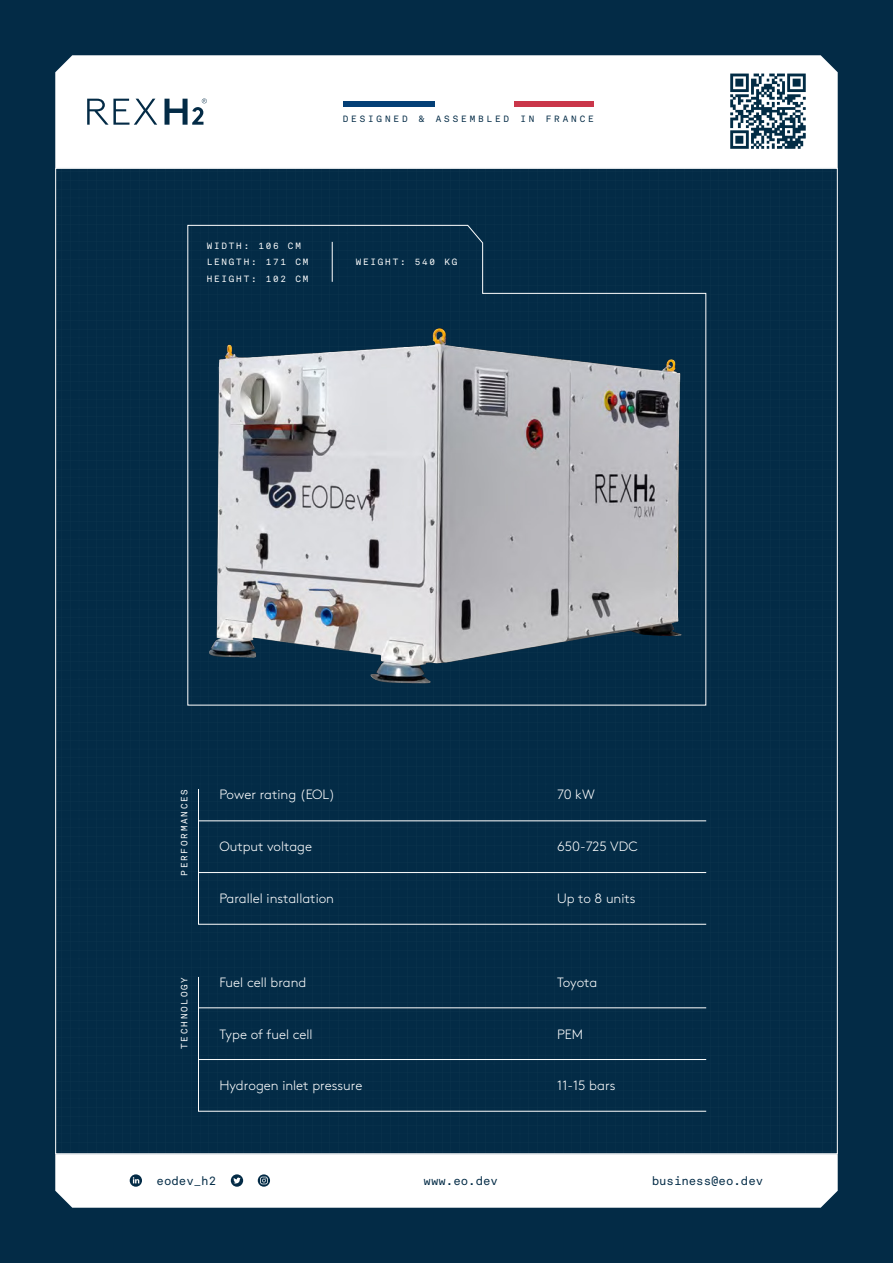
<style>
.page{position:relative;width:893px;height:1263px;background:#032b46}
.page>*{position:absolute;margin:0;border:0;box-sizing:border-box;transform-origin:0 0}
.t1{font:300 13.5px "Brown";color:#fff}
.t2{font:12px "Akkurat Mono LL";color:#032b46}
.t3{font:9px/16.5px "Akkurat Mono LL";letter-spacing:.2em;color:#fff}
.t4{font:9px "Akkurat Mono LL";letter-spacing:.32em;color:#032b46}
</style>
<div class="page">
<div style="left:55px;top:1154px;width:783px;height:54px;background:#fff"></div>
<div style="left:55px;top:55px;width:783px;height:113px;background:#fff"></div>
<img style="left:730px;top:73px;width:76px;height:77px">
<div style="left:343px;top:101px;width:93px;height:5px;background:#043f76"></div>
<div style="left:436px;top:101px;width:79px;height:5px;background:#fff"></div>
<div style="left:515px;top:101px;width:79px;height:5px;background:#ca364a"></div>
<svg style="left:187px;top:225px;width:520px;height:481px"></svg>
<hr style="left:332px;top:242px;width:1px;height:40px;background:#fff">
<img style="left:204px;top:323px;width:485px;height:364px">
<svg style="left:165px;top:99px;width:42px;height:26px"></svg>
<svg style="left:87px;top:99px;width:70px;height:26px;background:#c0cad1"></svg>
<svg style="left:198px;top:789px;width:509px;height:136px"></svg>
<svg style="left:198px;top:976px;width:509px;height:136px"></svg>
<p class="t4" style="left:343px;top:113px;width:66px">DESIGNED</p>
<p class="t4" style="left:419px;top:113px;width:7px">&amp;</p>
<p class="t4" style="left:436px;top:113px;width:75px">ASSEMBLED</p>
<p class="t4" style="left:520px;top:113px;width:16px">I N</p>
<p class="t4" style="left:546px;top:113px;width:49px">FRANCE</p>
<p class="t3" style="left:207px;top:237px;width:103px">WIDTH: 106 CM<br>LENGTH: 171 CM<br>HEIGHT: 102 CM</p>
<p class="t3" style="left:356px;top:253px;width:103px">WEIGHT: 540 KG</p>
<p class="t3" style="left:176px;top:876px;width:88px;rotate:-90deg">PERFORMANCES</p>
<p class="t3" style="left:176px;top:1049px;width:73px;rotate:-90deg">TECHNOLOGY</p>
<p class="t1" style="left:219px;top:784px;width:117px">Power rating (EOL)</p>
<p class="t1" style="left:557px;top:784px;width:39px">70 kW</p>
<p class="t1" style="left:219px;top:836px;width:94px">Output voltage</p>
<p class="t1" style="left:557px;top:836px;width:82px">650-725 VDC</p>
<p class="t1" style="left:219px;top:888px;width:116px">Parallel installation</p>
<p class="t1" style="left:557px;top:888px;width:80px">Up to 8 units</p>
<p class="t1" style="left:219px;top:972px;width:89px">Fuel cell brand</p>
<p class="t1" style="left:557px;top:972px;width:42px">Toyota</p>
<p class="t1" style="left:219px;top:1024px;width:95px">Type of fuel cell</p>
<p class="t1" style="left:219px;top:1076px;width:145px">Hydrogen inlet pressure</p>
<p class="t1" style="left:557px;top:1076px;width:60px">11-15 bars</p>
<p class="t1" style="left:557px;top:1024px;width:28px">PEM</p>
<p class="t2" style="left:157px;top:1172px;width:61px">eodev_h2</p>
<p class="t2" style="left:424px;top:1172px;width:76px">www.eo.dev</p>
<p class="t2" style="left:652px;top:1172px;width:113px">business@eo.dev</p>
</div>
